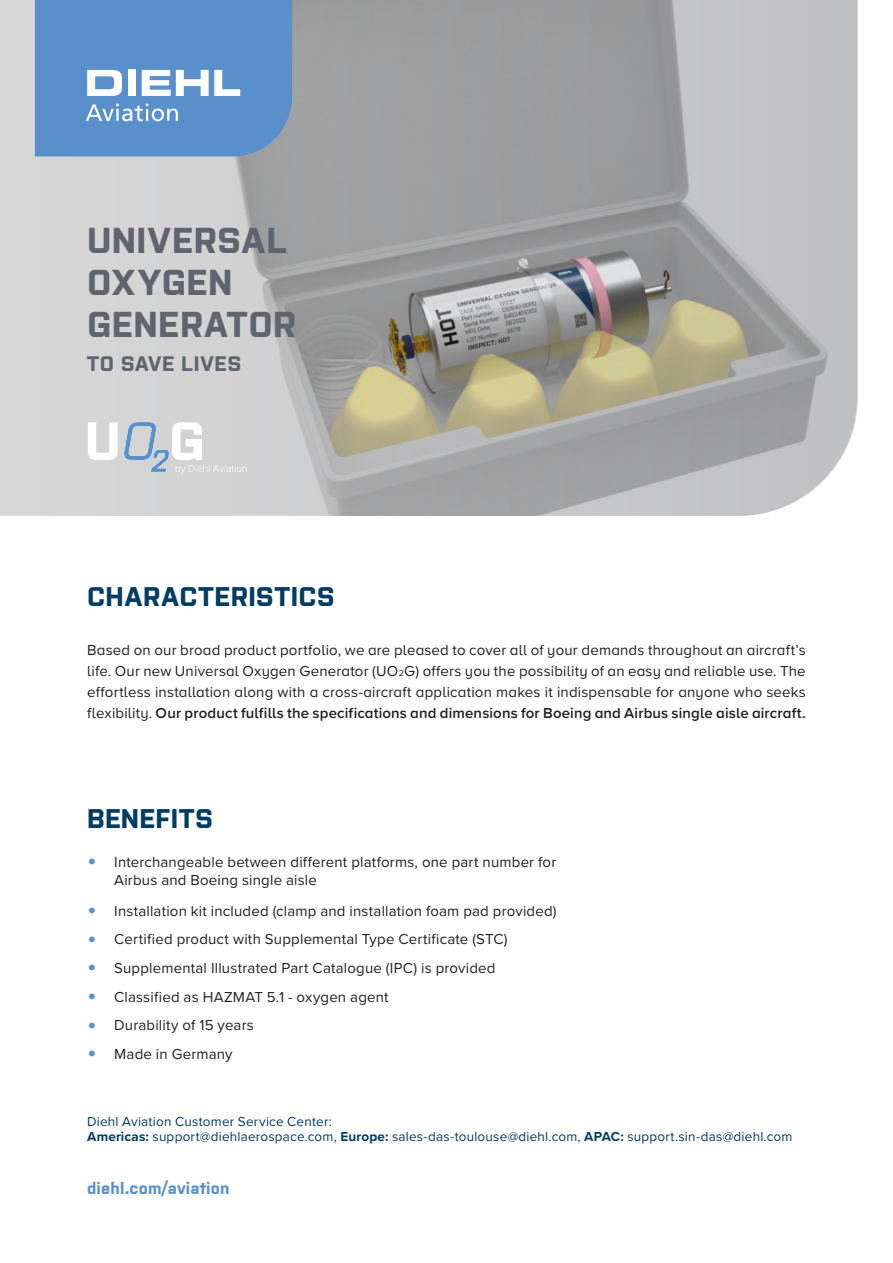
<style>
.page{position:relative;width:893px;height:1263px;background:#fff}
.page>*{position:absolute;margin:0;border:0;box-sizing:border-box;transform-origin:0 0}
.t1{font:700 36px/42px "Purista";letter-spacing:.015em;color:#5f646e}
.t2{font:700 27px "Purista";letter-spacing:.015em;color:#003c64}
.t3{font:700 21px "Purista";letter-spacing:.035em;color:#5f646e}
.t4{font:700 16.5px "Purista";letter-spacing:.01em;color:#5a91cd}
.t5{font:15px/21px "Proxima Nova A";letter-spacing:.01em;color:#231f20;text-align:justify}
.t6{font:15px/18px "Proxima Nova";letter-spacing:.015em;color:#231f20}
.t7{font:13.5px "Proxima Nova";letter-spacing:.015em;color:#003c64}
.s1{font-size:8.7px}
.s2{font-weight:600}
.s3{font-family:"Proxima Nova A";font-size:27px;color:#5a91cd}
.s4{font-weight:700}
</style>
<div class="page">
<svg style="left:0;top:0;width:858px;height:516px;background:#b2b2b0"></svg>
<img style="left:87px;top:409px;width:165px;height:72px">
<svg style="left:35px;top:0;width:257px;height:156px;background:#6597cd"></svg>
<p class="t1" style="left:87px;top:216px;width:210px">UNIVERSAL<br>OXYGEN<br>GENERATOR</p>
<p class="t3" style="left:87px;top:348px;width:156px">TO SAVE LIVES</p>
<p class="t2" style="left:87px;top:577px;width:249px">CHARACTERISTICS</p>
<p class="t5" style="left:87px;top:638px;width:720px">Based on our broad product portfolio, we are pleased to cover all of your demands throughout an aircraft’s life. Our new Universal Oxygen Generator (UO<span class="s1">2</span>G) offers you the possibility of an easy and reliable use. The effortless installation along with a cross-aircraft application makes it indispensable for anyone who seeks flexibility. <span class="s2">Our product fulfills the specifications and dimensions for Boeing and Airbus single aisle aircraft.</span></p>
<p class="t2" style="left:87px;top:798px;width:127px">BENEFITS</p>
<p class="t6" style="left:114px;top:852px;width:444px;text-indent:-27px"><span class="s3">•</span> Interchangeable between different platforms, one part number for<br>Airbus and Boeing single aisle</p>
<p class="t6" style="left:87px;top:901px;width:471px"><span class="s3">•</span> Installation kit included (clamp and installation foam pad provided)</p>
<p class="t6" style="left:87px;top:930px;width:422px"><span class="s3">•</span> Certified product with Supplemental Type Certificate (STC)</p>
<p class="t6" style="left:87px;top:958px;width:410px"><span class="s3">•</span> Supplemental Illustrated Part Catalogue (IPC) is provided</p>
<p class="t6" style="left:87px;top:987px;width:303px"><span class="s3">•</span> Classified as HAZMAT 5.1 - oxygen agent</p>
<p class="t6" style="left:87px;top:1015px;width:168px"><span class="s3">•</span> Durability of 15 years</p>
<p class="t6" style="left:87px;top:1044px;width:147px"><span class="s3">•</span> Made in Germany</p>
<p class="t7" style="left:87px;top:1112px;width:246px">Diehl Aviation Customer Service Center:</p>
<p class="t7" style="left:87px;top:1126px;width:707px"><span class="s4">Americas:</span> support@diehlaerospace.com, <span class="s4">Europe:</span> sales-das-toulouse@diehl.com, <span class="s4">APAC:</span> support.sin-das@diehl.com</p>
<p class="t4" style="left:87px;top:1175px;width:144px">diehl.com/aviation</p>
</div>
